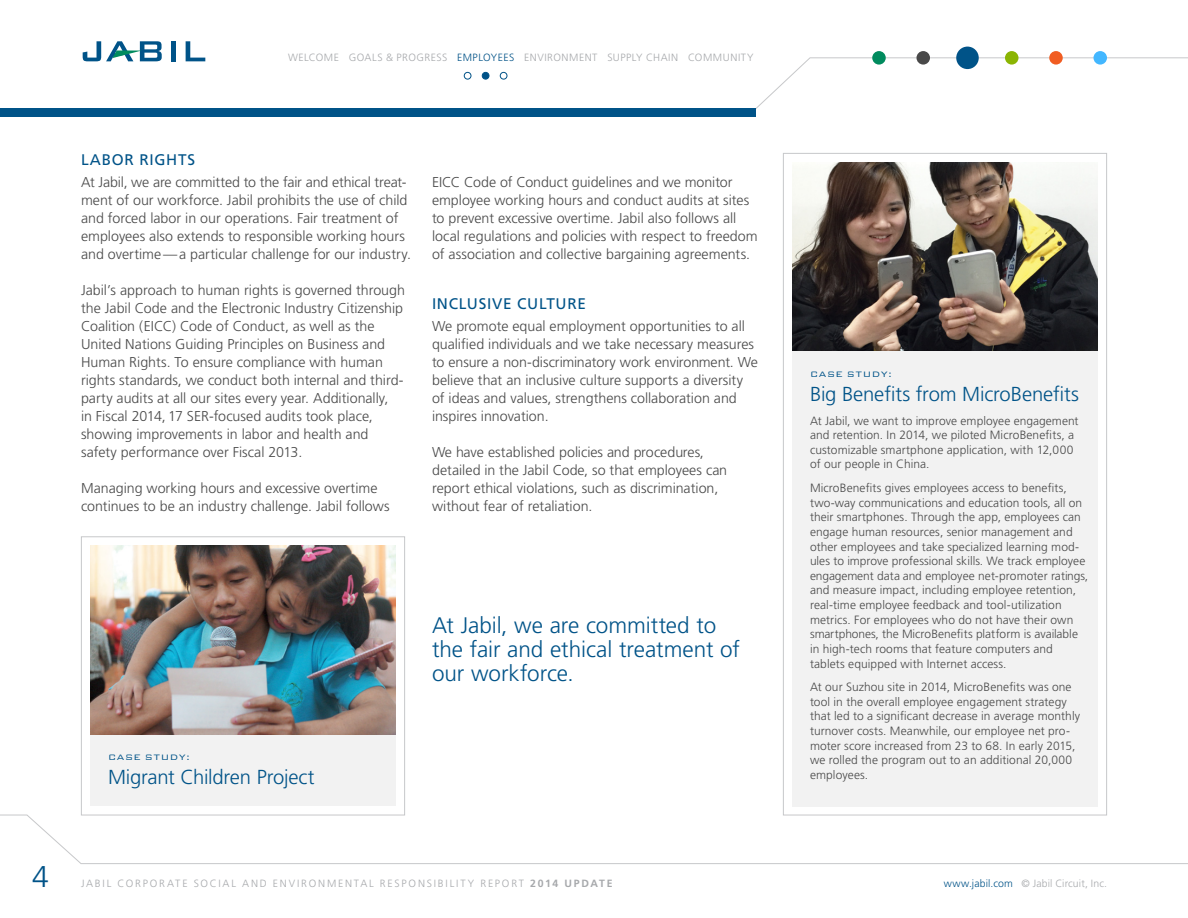
<style>
.page{position:relative;width:1188px;height:918px;background:#fff}
.page>*{position:absolute;margin:0;border:0;box-sizing:border-box;transform-origin:0 0}
.t1{font:300 30px "Frutiger";color:#005388}
.t2{font:300 22.5px/24px "Frutiger";letter-spacing:-.005em;color:#005388}
.case_study_head__201{font:300 20.25px "Frutiger";letter-spacing:-.01em;color:#005388}
.subheads__2014{font:15.3px "Frutiger";letter-spacing:.045em;color:#005388}
.body_text__dk_gray{font:300 14.25px/18px "Frutiger";color:#494949}
.case_study__2014{font:300 12px/14.7px "Frutiger";letter-spacing:.005em;color:#494949}
.t3{font:300 10.5px "Frutiger";letter-spacing:.175em;color:#a7a9ac}
.t4{font:300 10.5px "Frutiger";letter-spacing:.055em;color:#a7a9ac}
.t5{font:300 10.5px "Frutiger";letter-spacing:.01em;color:#a7a9ac}
.t6{font:300 10.5px "Bank Gothic BT";letter-spacing:.07em;color:#005388}
.s1{color:#005287}
.s2{font-weight:700}
.s3{color:#005388}
</style>
<div class="page">
<div style="left:90px;top:734px;width:306px;height:72px;background:#f2f2f2"></div>
<img style="left:90px;top:545px;width:306px;height:189px">
<div style="left:81px;top:536px;width:324px;height:279px;border:1px solid #c7c8ca"></div>
<svg style="left:756px;top:57px;width:432px;height:52px"></svg>
<div style="left:792px;top:351px;width:306px;height:455px;background:#f2f2f2"></div>
<img style="left:792px;top:162px;width:306px;height:189px">
<div style="left:0;top:108px;width:756px;height:9px;background:#005388"></div>
<svg style="left:0;top:814px;width:1188px;height:50px"></svg>
<div style="left:872px;top:51px;width:14px;height:14px;background:#018b5e;border-radius:50%"></div>
<div style="left:916px;top:51px;width:14px;height:14px;background:#494949;border-radius:50%"></div>
<div style="left:956px;top:47px;width:23px;height:22px;background:#005388;border-radius:50%"></div>
<div style="left:1005px;top:51px;width:13px;height:14px;background:#8bb503;border-radius:50%"></div>
<div style="left:1049px;top:51px;width:14px;height:14px;background:#f15d22;border-radius:50%"></div>
<div style="left:1094px;top:51px;width:13px;height:14px;background:#43b7ff;border-radius:50%"></div>
<div style="left:482px;top:72px;width:7px;height:7px;background:#005287;border-radius:50%"></div>
<div style="left:482px;top:72px;width:7px;height:8px;border:1px solid #005287;border-radius:50%"></div>
<div style="left:464px;top:72px;width:7px;height:8px;border:1px solid #005287;border-radius:50%"></div>
<div style="left:500px;top:72px;width:7px;height:8px;border:1px solid #005287;border-radius:50%"></div>
<hr style="left:171px;top:41px;width:4px;height:20px;background:#005388">
<svg style="left:186px;top:41px;width:19px;height:20px"></svg>
<svg style="left:83px;top:41px;width:79px;height:20px"></svg>
<p class="t4" style="left:288px;top:52px;width:467px">WELCOME GOALS &amp; PROGRESS <span class="s1">EMPLOYEES</span> ENVIRONMENT SUPPLY CHAIN COMMUNITY</p>
<p class="t1" style="left:32px;top:859px;width:18px">4</p>
<p class="subheads__2014" style="left:81px;top:150px;width:116px">LABOR RIGHTS</p>
<p class="body_text__dk_gray" style="left:81px;top:173px;width:331px">At Jabil, we are committed to the fair and ethical treat&shy;ment of our workforce. Jabil prohibits the use of child and forced labor in our operations. Fair treatment of employees also extends to responsible working hours and overtime—a particular challenge for our industry.</p>
<p class="body_text__dk_gray" style="left:81px;top:281px;width:326px">Jabil’s approach to human rights is governed through the Jabil Code and the Electronic Industry Citizenship Coalition (EICC) Code of Conduct, as well as the United Nations Guiding Principles on Business and Human Rights. To ensure compliance with human rights standards, we conduct both internal and third&shy;party audits at all our sites every year. Additionally,<br>in Fiscal 2014, 17 SER-focused audits took place, showing improvements in labor and health and safety performance over Fiscal 2013.</p>
<p class="body_text__dk_gray" style="left:81px;top:479px;width:310px">Managing working hours and excessive overtime continues to be an industry challenge. Jabil follows</p>
<p class="body_text__dk_gray" style="left:432px;top:173px;width:327px">EICC Code of Conduct guidelines and we monitor employee working hours and conduct audits at sites to prevent excessive overtime. Jabil also follows all local regulations and policies with respect to freedom of association and collective bargaining agreements.</p>
<p class="subheads__2014" style="left:432px;top:294px;width:156px">INCLUSIVE CULTURE</p>
<p class="body_text__dk_gray" style="left:432px;top:317px;width:327px">We promote equal employment opportunities to all qualified individuals and we take necessary measures to ensure a non-discriminatory work environment. We believe that an inclusive culture supports a diversity of ideas and values, strengthens collaboration and inspires innovation.</p>
<p class="body_text__dk_gray" style="left:432px;top:443px;width:297px">We have established policies and procedures, detailed in the Jabil Code, so that employees can report ethical violations, such as discrimination, without fear of retaliation.</p>
<p class="t6" style="left:108px;top:752px;width:84px">CASE STUDY:</p>
<p class="case_study_head__201" style="left:108px;top:766px;width:208px">Migrant Children Project</p>
<p class="t2" style="left:432px;top:613px;width:310px">At Jabil, we are committed to the fair and ethical treatment of our workforce.</p>
<p class="t6" style="left:810px;top:369px;width:84px">CASE STUDY:</p>
<p class="case_study_head__201" style="left:810px;top:383px;width:271px">Big Benefits from MicroBenefits</p>
<p class="case_study__2014" style="left:810px;top:413px;width:270px">At Jabil, we want to improve employee engagement and retention. In 2014, we piloted MicroBenefits, a customizable smartphone application, with 12,000 of our people in China.</p>
<p class="case_study__2014" style="left:810px;top:481px;width:280px">MicroBenefits gives employees access to benefits, two-way communications and education tools, all on their smartphones. Through the app, employees can engage human resources, senior management and other employees and take specialized learning mod&shy;ules to improve professional skills. We track employee engagement data and employee net-promoter ratings, and measure impact, including employee retention, real-time employee feedback and tool-utilization metrics. For employees who do not have their own smartphones, the MicroBenefits platform is available in high-tech rooms that feature computers and tablets equipped with Internet access.</p>
<p class="case_study__2014" style="left:810px;top:680px;width:272px">At our Suzhou site in 2014, MicroBenefits was one tool in the overall employee engagement strategy that led to a significant decrease in average monthly turnover costs. Meanwhile, our employee net pro&shy;moter score increased from 23 to 68. In early 2015, we rolled the program out to an additional 20,000 employees.</p>
<p class="t3" style="left:81px;top:877px;width:533px">JABIL CORPORATE SOCIAL AND ENVIRONMENTAL RESPONSIBILITY REPORT <span class="s2">2014 UPDATE</span></p>
<p class="t5" style="left:944px;top:877px;width:165px"><span class="s3">www.jabil.com</span> © Jabil Circuit, Inc.</p>
</div>
